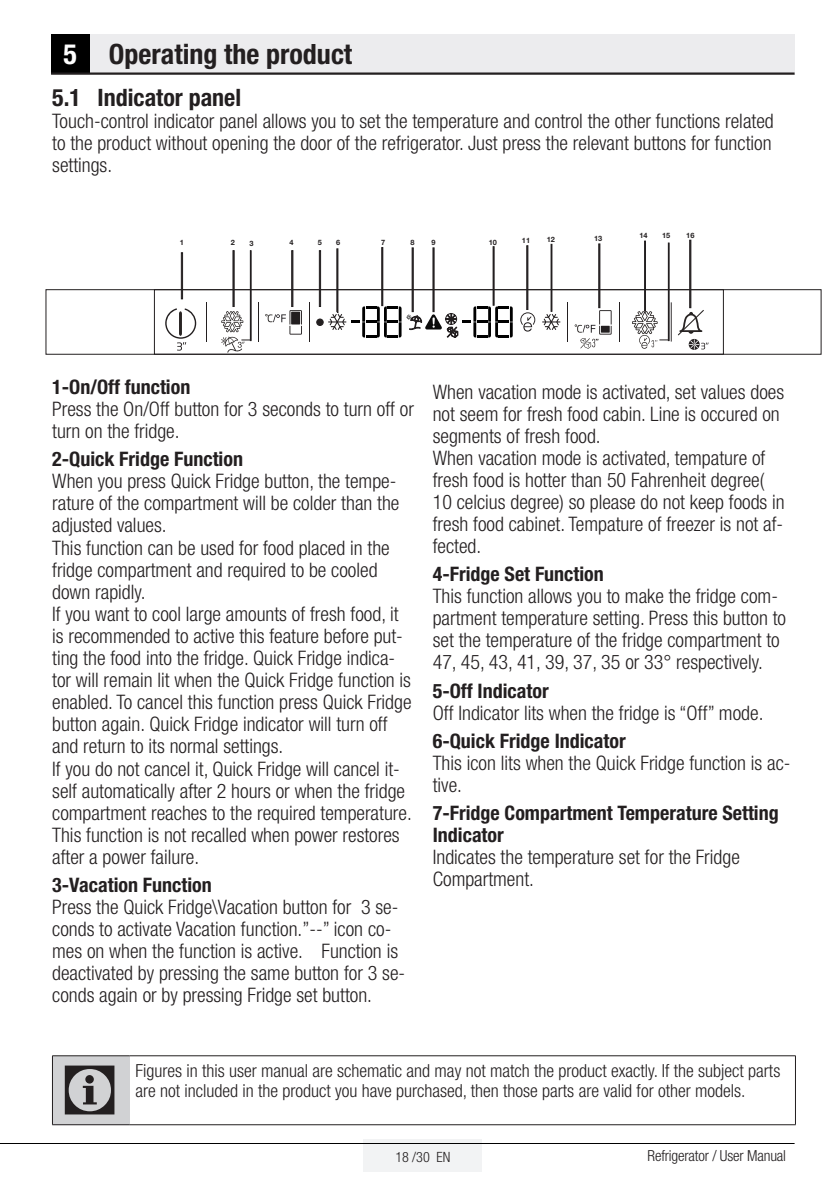
<style>
.page{position:relative;width:840px;height:1191px;background:#fff}
.page>*{position:absolute;margin:0;border:0;box-sizing:border-box;transform-origin:0 0}
.semboller{font:72px "ZIWARNUN";color:#231f20}
.Unite_Baslik{font:700 condensed 28px "Helvetica Neue LT Pro";color:#231f20}
.Konu_Baslik{font:700 condensed 24px "Helvetica Neue LT Pro";color:#231f20}
.Normal_Yazi{font:300 condensed 20px/22px "Helvetica Neue LT Pro";color:#231f20}
.Normal_Yazi_Bold__10{font:700 condensed 20px/22px "Helvetica Neue LT Pro";color:#231f20}
.Girintili_Yazi_uyari{font:300 condensed 18px/20px "Helvetica Neue LT Pro";color:#231f20}
.t1{font:300 condensed 15.2px "Helvetica Neue LT Pro";letter-spacing:-.01em;color:#231f20}
.t2{font:300 condensed 14.2px "Helvetica Neue LT Pro";color:#231f20}
.t3{font:700 7.4px "Helvetica Neue LT Pro";color:#231f20}
.s1{color:#fff}
</style>
<div class="page">
<div style="left:363px;top:1140px;width:118px;height:32px;background:#f2f3f4"></div>
<hr style="left:0;top:1143px;width:794px;height:1px;background:#000">
<div style="left:51px;top:34px;width:39px;height:40px;background:#000"></div>
<div style="left:90px;top:34px;width:704px;height:40px;background:#ececee"></div>
<hr style="left:51px;top:72px;width:743px;height:2px;background:#231f20">
<div style="left:52px;top:1055px;width:78px;height:69px;background:#d1d2d4"></div>
<hr style="left:52px;top:1124px;width:78px;height:1px;background:#231f20">
<hr style="left:130px;top:1124px;width:665px;height:1px;background:#231f20">
<hr style="left:52px;top:1055px;width:78px;height:1px;background:#231f20">
<hr style="left:52px;top:1056px;width:1px;height:68px;background:#231f20">
<hr style="left:130px;top:1055px;width:665px;height:1px;background:#231f20">
<hr style="left:794px;top:1056px;width:1px;height:68px;background:#231f20">
<svg style="left:45px;top:239px;width:777px;height:116px"></svg>
<div style="left:46px;top:289px;width:775px;height:65px;border:1px solid #231f20"></div>
<div style="left:154px;top:289px;width:569px;height:65px;border:1px solid #231f20"></div>
<svg style="left:542px;top:314px;width:18px;height:16px"></svg>
<svg style="left:520px;top:312px;width:15px;height:19px"></svg>
<div style="left:316px;top:319px;width:7px;height:7px;background:#231f20;border:1px solid #231f20;border-radius:50%"></div>
<hr style="left:206px;top:302px;width:1px;height:39px;background:#231f20">
<hr style="left:258px;top:302px;width:1px;height:39px;background:#231f20">
<hr style="left:309px;top:302px;width:1px;height:39px;background:#231f20">
<hr style="left:618px;top:302px;width:1px;height:39px;background:#231f20">
<hr style="left:567px;top:302px;width:1px;height:39px;background:#231f20">
<hr style="left:670px;top:302px;width:1px;height:39px;background:#231f20">
<div style="left:181px;top:252px;width:2px;height:47px;border:1px solid #231f20"></div>
<div style="left:232px;top:250px;width:2px;height:57px;border:1px solid #231f20"></div>
<div style="left:291px;top:250px;width:2px;height:57px;border:1px solid #231f20"></div>
<div style="left:319px;top:250px;width:2px;height:57px;border:1px solid #231f20"></div>
<svg style="left:328px;top:248px;width:184px;height:91px"></svg>
<div style="left:381px;top:247px;width:2px;height:59px;border:1px solid #231f20"></div>
<div style="left:411px;top:247px;width:2px;height:65px;border:1px solid #231f20"></div>
<div style="left:432px;top:247px;width:2px;height:65px;border:1px solid #231f20"></div>
<div style="left:492px;top:246px;width:2px;height:59px;border:1px solid #231f20"></div>
<div style="left:526px;top:245px;width:2px;height:65px;border:1px solid #231f20"></div>
<div style="left:550px;top:244px;width:2px;height:68px;border:1px solid #231f20"></div>
<div style="left:598px;top:243px;width:2px;height:65px;border:1px solid #231f20"></div>
<div style="left:644px;top:241px;width:1px;height:70px;border:1px solid #231f20"></div>
<div style="left:689px;top:240px;width:1px;height:68px;border:1px solid #231f20"></div>
<div style="left:250px;top:250px;width:1px;height:91px;border:1px solid #231f20"></div>
<div style="left:667px;top:243px;width:2px;height:98px;border:1px solid #231f20"></div>
<svg style="left:265px;top:310px;width:37px;height:25px"></svg>
<svg style="left:165px;top:308px;width:31px;height:42px"></svg>
<svg style="left:221px;top:311px;width:29px;height:42px"></svg>
<svg style="left:677px;top:310px;width:31px;height:40px"></svg>
<svg style="left:574px;top:310px;width:37px;height:39px"></svg>
<svg style="left:631px;top:311px;width:37px;height:38px"></svg>
<p class="Unite_Baslik" style="left:63px;top:37px;width:290px"><span class="s1">5</span> Operating the product</p>
<p class="Konu_Baslik" style="left:52px;top:83px;width:190px">5.1 Indicator panel</p>
<p class="Normal_Yazi" style="left:52px;top:110px;width:722px;text-align:justify">Touch-control indicator panel allows you to set the temperature and control the other functions related to the product without opening the door of the refrigerator. Just press the relevant buttons for function settings.</p>
<p class="t3" style="left:180px;top:238px;width:6px">1</p>
<p class="t3" style="left:231px;top:238px;width:6px">2</p>
<p class="t3" style="left:249px;top:239px;width:6px">3</p>
<p class="t3" style="left:289px;top:238px;width:6px">4</p>
<p class="t3" style="left:317px;top:238px;width:6px">5</p>
<p class="t3" style="left:336px;top:238px;width:6px">6</p>
<p class="t3" style="left:381px;top:237px;width:6px">7</p>
<p class="t3" style="left:410px;top:238px;width:6px">8</p>
<p class="t3" style="left:431px;top:237px;width:6px">9</p>
<p class="t3" style="left:488px;top:238px;width:10px">10</p>
<p class="t3" style="left:521px;top:235px;width:10px">11</p>
<p class="t3" style="left:546px;top:234px;width:10px">12</p>
<p class="t3" style="left:594px;top:234px;width:10px">13</p>
<p class="t3" style="left:639px;top:231px;width:10px">14</p>
<p class="t3" style="left:661px;top:231px;width:10px">15</p>
<p class="t3" style="left:686px;top:231px;width:10px">16</p>
<p class="Normal_Yazi_Bold__10" style="left:52px;top:375px;width:140px">1-On/Off function</p>
<p class="Normal_Yazi" style="left:52px;top:398px;width:363px">Press the On/Off button for 3 seconds to turn off or turn on the fridge.</p>
<p class="Normal_Yazi_Bold__10" style="left:52px;top:448px;width:192px">2-Quick Fridge Function</p>
<p class="Normal_Yazi" style="left:52px;top:470px;width:348px">When you press Quick Fridge button, the tempe&shy;rature of the compartment will be colder than the adjusted values.</p>
<p class="Normal_Yazi" style="left:52px;top:536px;width:339px">This function can be used for food placed in the fridge compartment and required to be cooled down rapidly.</p>
<p class="Normal_Yazi" style="left:52px;top:603px;width:360px">If you want to cool large amounts of fresh food, it is recommended to active this feature before put&shy;ting the food into the fridge. Quick Fridge indica&shy;tor will remain lit when the Quick Fridge function is enabled. To cancel this function press Quick Fridge button again. Quick Fridge indicator will turn off and return to its normal settings.</p>
<p class="Normal_Yazi" style="left:52px;top:758px;width:361px">If you do not cancel it, Quick Fridge will cancel it&shy;self automatically after 2 hours or when the fridge compartment reaches to the required temperature.<br>This function is not recalled when power restores after a power failure.</p>
<p class="Normal_Yazi_Bold__10" style="left:52px;top:874px;width:161px">3-Vacation Function</p>
<p class="Normal_Yazi" style="left:52px;top:896px;width:354px">Press the Quick Fridge\Vacation button for 3 se&shy;conds to activate Vacation function.”--” icon co&shy;mes on when the function is active. Function is deactivated by pressing the same button for 3 se&shy;conds again or by pressing Fridge set button.</p>
<p class="Normal_Yazi" style="left:432px;top:380px;width:353px">When vacation mode is activated, set values does not seem for fresh food cabin. Line is occured on segments of fresh food.</p>
<p class="Normal_Yazi" style="left:432px;top:447px;width:353px">When vacation mode is activated, tempature of fresh food is hotter than 50 Fahrenheit degree( 10 celcius degree) so please do not keep foods in fresh food cabinet. Tempature of freezer is not af&shy;fected.</p>
<p class="Normal_Yazi_Bold__10" style="left:432px;top:563px;width:172px">4-Fridge Set Function</p>
<p class="Normal_Yazi" style="left:432px;top:585px;width:354px">This function allows you to make the fridge com&shy;partment temperature setting. Press this button to set the temperature of the fridge compartment to 47, 45, 43, 41, 39, 37, 35 or 33° respectively.</p>
<p class="Normal_Yazi_Bold__10" style="left:432px;top:679px;width:117px">5-Off Indicator</p>
<p class="Normal_Yazi" style="left:432px;top:701px;width:332px">Off Indicator lits when the fridge is “Off” mode.</p>
<p class="Normal_Yazi_Bold__10" style="left:432px;top:729px;width:194px">6-Quick Fridge Indicator</p>
<p class="Normal_Yazi" style="left:432px;top:751px;width:359px">This icon lits when the Quick Fridge function is ac&shy;tive.</p>
<p class="Normal_Yazi_Bold__10" style="left:432px;top:801px;width:347px">7-Fridge Compartment Temperature Setting<br>Indicator</p>
<p class="Normal_Yazi" style="left:432px;top:846px;width:308px">Indicates the temperature set for the Fridge<br>Compartment.</p>
<p class="semboller" style="left:60px;top:1052px;width:63px">C</p>
<p class="Girintili_Yazi_uyari" style="left:135px;top:1060px;width:646px">Figures in this user manual are schematic and may not match the product exactly. If the subject parts are not included in the product you have purchased, then those parts are valid for other models.</p>
<p class="t2" style="left:395px;top:1148px;width:57px">18 /30 EN</p>
<p class="t1" style="left:647px;top:1147px;width:140px">Refrigerator / User Manual</p>
</div>
